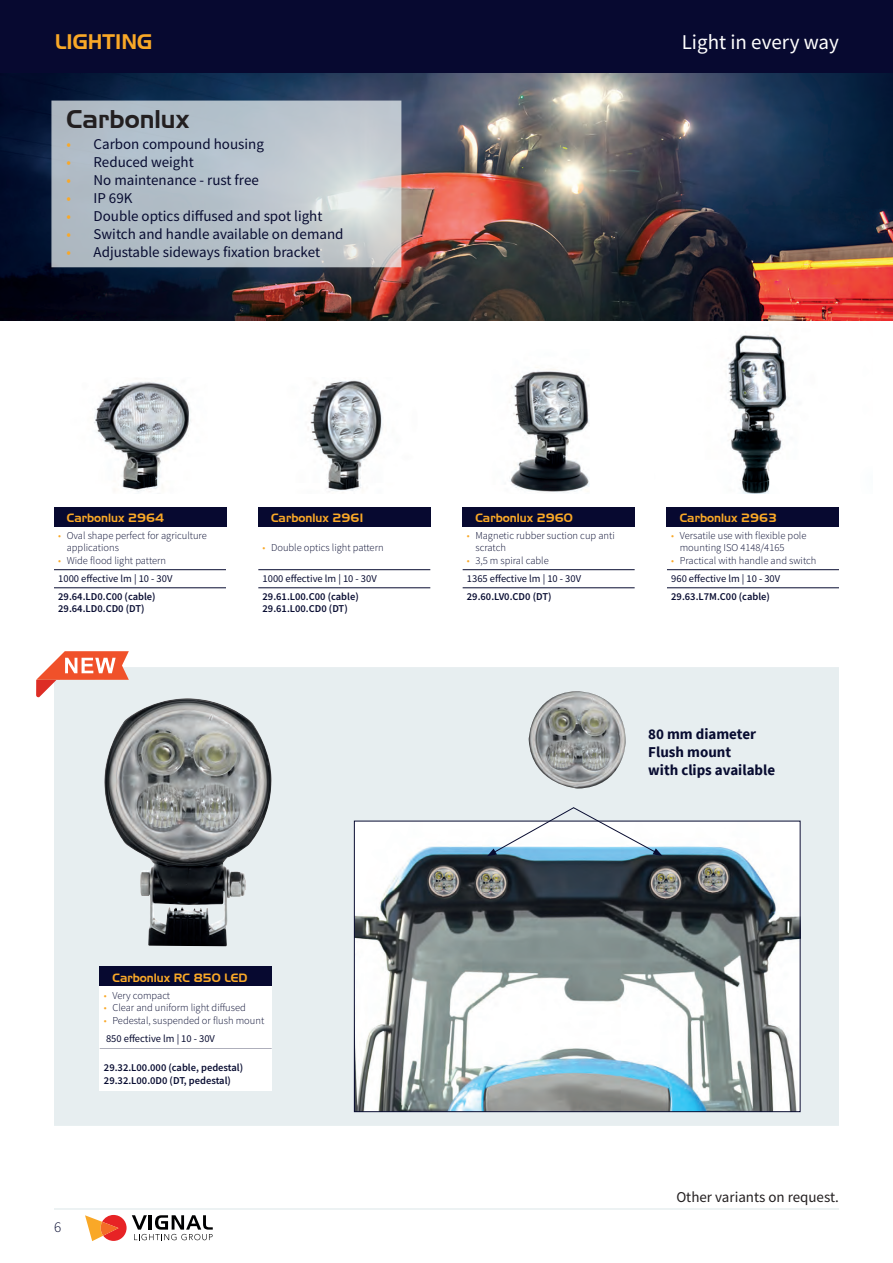
<style>
.page{position:relative;width:893px;height:1263px;background:#fff}
.page>*{position:absolute;margin:0;border:0;box-sizing:border-box;transform-origin:0 0}
.t1{font:25.5px "Slicker";color:#231f20}
.t2{font:21px "Source Sans Pro";color:#fff}
.t3{font:21px "Slicker";color:#f9a827}
.t4{font:15px "Source Sans Pro";color:#080c31}
.t5{font:700 15px/18px "Source Sans Pro";color:#080c31}
.t6{font:15px "Source Sans Pro";color:#231f20}
.t7{font:300 15px "Source Sans Pro";color:#080c31}
.t8{font:12px "Slicker";color:#f9a827}
.t9{font:300 10.5px/12.6px "Source Sans Pro";color:#080c31}
.t10{font:600 10.5px/12.6px "Source Sans Pro";color:#080c31}
.t11{font:10.5px "Source Sans Pro";color:#080c31}
.s1{color:#f9a827}
</style>
<div class="page">
<hr style="left:54px;top:1208px;width:785px;height:2px;background:#e7eef0">
<svg style="left:85px;top:1215px;width:128px;height:26px"></svg>
<div style="left:54px;top:667px;width:785px;height:459px;background:#e7eef0"></div>
<img style="left:0;top:72px;width:893px;height:248px">
<img style="left:104px;top:698px;width:168px;height:248px">
<div style="left:54px;top:507px;width:172px;height:19px;background:#070930"></div>
<img style="left:94px;top:382px;width:97px;height:110px">
<div style="left:667px;top:507px;width:172px;height:19px;background:#070930"></div>
<div style="left:463px;top:507px;width:172px;height:19px;background:#070930"></div>
<div style="left:258px;top:507px;width:172px;height:19px;background:#070930"></div>
<img style="left:728px;top:335px;width:60px;height:159px">
<img style="left:510px;top:369px;width:80px;height:124px">
<img style="left:308px;top:380px;width:75px;height:112px">
<div style="left:100px;top:966px;width:172px;height:20px;background:#070930"></div>
<img style="left:356px;top:823px;width:442px;height:287px">
<svg style="left:36px;top:651px;width:93px;height:46px"></svg>
<img style="left:529px;top:691px;width:97px;height:97px">
<svg style="left:487px;top:807px;width:175px;height:49px"></svg>
<svg style="left:51px;top:101px;width:350px;height:166px;fill:#b3c1ca"></svg>
<div style="left:0;top:0;width:893px;height:72px;background:#070930"></div>
<hr style="left:54px;top:569px;width:172px;height:1px;background:#080c31">
<hr style="left:258px;top:569px;width:172px;height:1px;background:#080c31">
<hr style="left:463px;top:569px;width:172px;height:1px;background:#080c31">
<hr style="left:667px;top:569px;width:172px;height:1px;background:#080c31">
<hr style="left:54px;top:587px;width:172px;height:1px;background:#080c31">
<hr style="left:258px;top:587px;width:172px;height:1px;background:#080c31">
<hr style="left:463px;top:587px;width:172px;height:1px;background:#080c31">
<hr style="left:667px;top:587px;width:172px;height:1px;background:#080c31">
<div style="left:100px;top:1048px;width:172px;height:42px;background:#fff"></div>
<hr style="left:100px;top:1047px;width:172px;height:1px;background:#080c31">
<div style="left:100px;top:986px;width:172px;height:43px;background:#fff"></div>
<div style="left:100px;top:1029px;width:172px;height:18px;background:#fff"></div>
<h2 class="t3" style="left:55px;top:30px;width:98px">LIGHTING</h2>
<h2 class="t2" style="left:682px;top:29px;width:159px">Light in every way</h2>
<h1 class="t1" style="left:66px;top:105px;width:125px">Carbonlux</h1>
<h3 class="t4" style="left:67px;top:134px;width:199px"><span class="s1">•</span> Carbon compound housing</h3>
<h3 class="t4" style="left:67px;top:152px;width:129px"><span class="s1">•</span> Reduced weight</h3>
<h3 class="t4" style="left:67px;top:170px;width:194px"><span class="s1">•</span> No maintenance - rust free</h3>
<h3 class="t4" style="left:67px;top:188px;width:68px"><span class="s1">•</span> IP 69K</h3>
<h3 class="t4" style="left:67px;top:206px;width:257px"><span class="s1">•</span> Double optics diffused and spot light</h3>
<h3 class="t4" style="left:67px;top:224px;width:279px"><span class="s1">•</span> Switch and handle available on demand</h3>
<h3 class="t4" style="left:67px;top:242px;width:255px"><span class="s1">•</span> Adjustable sideways fixation bracket</h3>
<p class="t8" style="left:67px;top:511px;width:99px">Carbonlux 2964</p>
<p class="t8" style="left:271px;top:511px;width:94px">Carbonlux 2961</p>
<p class="t8" style="left:475px;top:511px;width:99px">Carbonlux 2960</p>
<p class="t8" style="left:680px;top:511px;width:99px">Carbonlux 2963</p>
<p class="t9" style="left:67px;top:529px;width:142px;text-indent:-9px"><span class="s1">•</span> Oval shape perfect for agriculture applications</p>
<p class="t9" style="left:58px;top:554px;width:109px"><span class="s1">•</span> Wide flood light pattern</p>
<p class="t9" style="left:263px;top:542px;width:123px"><span class="s1">•</span> Double optics light pattern</p>
<p class="t9" style="left:475px;top:529px;width:141px;text-indent:-9px"><span class="s1">•</span> Magnetic rubber suction cup anti scratch</p>
<p class="t9" style="left:467px;top:554px;width:83px"><span class="s1">•</span> 3,5 m spiral cable</p>
<p class="t9" style="left:680px;top:529px;width:128px;text-indent:-9px"><span class="s1">•</span> Versatile use with flexible pole mounting ISO 4148/4165</p>
<p class="t9" style="left:671px;top:554px;width:147px"><span class="s1">•</span> Practical with handle and switch</p>
<p class="t11" style="left:58px;top:572px;width:116px">1000 effective lm | 10 - 30V</p>
<p class="t11" style="left:263px;top:572px;width:116px">1000 effective lm | 10 - 30V</p>
<p class="t11" style="left:467px;top:572px;width:116px">1365 effective lm | 10 - 30V</p>
<p class="t11" style="left:671px;top:572px;width:110px">960 effective lm | 10 - 30V</p>
<p class="t10" style="left:58px;top:590px;width:99px">29.64.LD0.C00 (cable)<br>29.64.LD0.CD0 (DT)</p>
<p class="t10" style="left:263px;top:590px;width:98px">29.61.L00.C00 (cable)<br>29.61.L00.CD0 (DT)</p>
<p class="t10" style="left:467px;top:590px;width:86px">29.60.LV0.CD0 (DT)</p>
<p class="t10" style="left:671px;top:590px;width:100px">29.63.L7M.C00 (cable)</p>
<p class="t8" style="left:112px;top:970px;width:137px">Carbonlux RC 850 LED</p>
<p class="t9" style="left:104px;top:989px;width:68px"><span class="s1">•</span> Very compact</p>
<p class="t9" style="left:104px;top:1002px;width:143px"><span class="s1">•</span> Clear and uniform light diffused</p>
<p class="t9" style="left:104px;top:1014px;width:162px"><span class="s1">•</span> Pedestal, suspended or flush mount</p>
<p class="t11" style="left:106px;top:1032px;width:110px">850 effective lm | 10 - 30V</p>
<p class="t10" style="left:104px;top:1061px;width:141px">29.32.L00.000 (cable, pedestal)<br>29.32.L00.0D0 (DT, pedestal)</p>
<h3 class="t7" style="left:54px;top:1218px;width:9px">6</h3>
<h3 class="t5" style="left:648px;top:725px;width:129px">80 mm diameter<br>Flush mount<br>with clips available</h3>
<h3 class="t6" style="left:676px;top:1187px;width:164px">Other variants on request.</h3>
</div>
